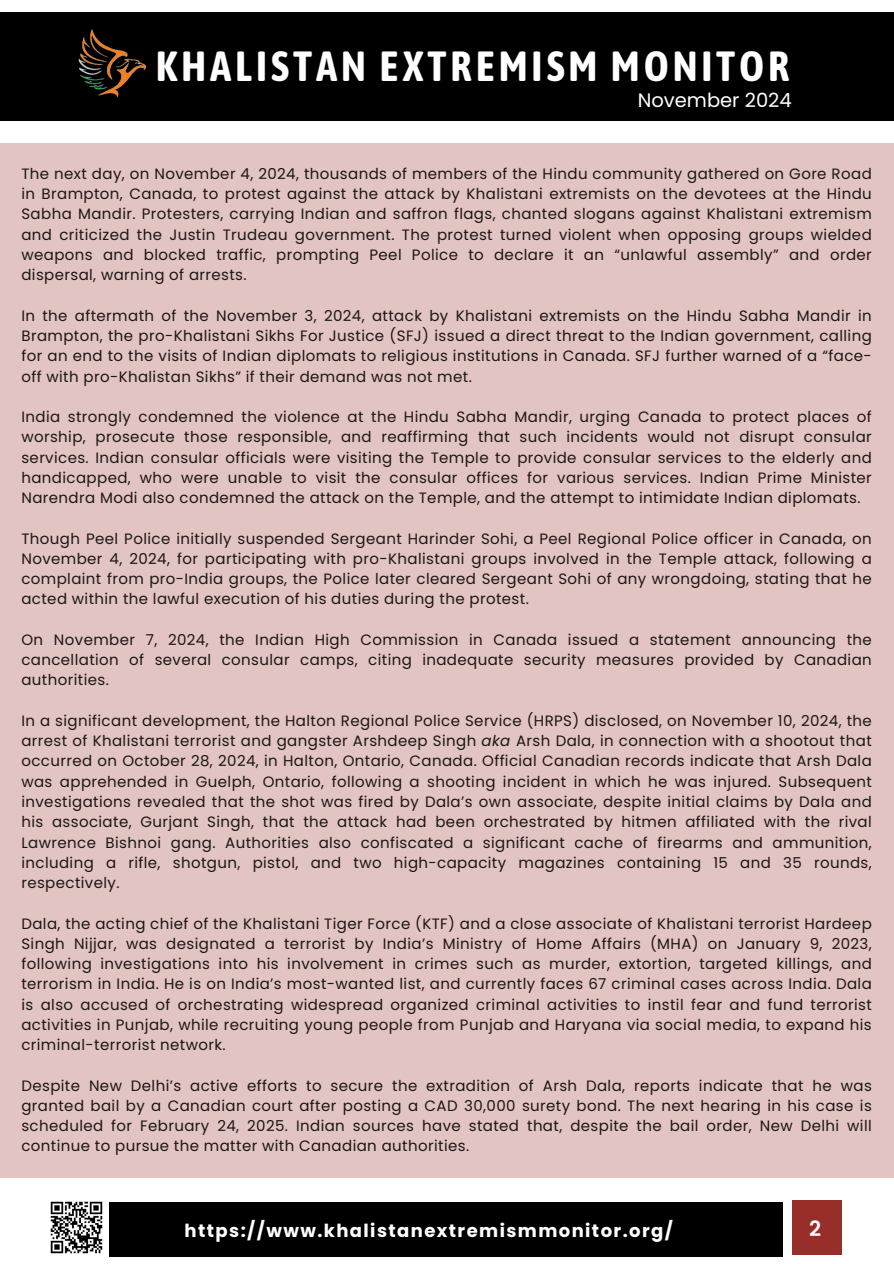
<style>
.page{position:relative;width:894px;height:1264px;background:#fff}
.page>*{position:absolute;margin:0;border:0;box-sizing:border-box;transform-origin:0 0}
.t1{font:700 42px "Asap Condensed";letter-spacing:.09em;color:#fff}
.t2{font:600 21px "Poppins";color:#fff}
.t3{font:19.5px "Poppins";color:#fff}
.t4{font:700 18px "Poppins";letter-spacing:.08em;color:#fff}
.t5{font:15px/20.2px "Poppins";letter-spacing:.025em;color:#1c1715;text-align:justify}
.s1{font-style:italic}
</style>
<div class="page">
<div style="left:0;top:12px;width:893px;height:109px;background:#000"></div>
<img style="left:78px;top:29px;width:67px;height:68px">
<div style="left:109px;top:1202px;width:673px;height:54px;background:#000"></div>
<div style="left:791px;top:1200px;width:49px;height:54px;background:#982e2a"></div>
<img style="left:50px;top:1201px;width:53px;height:53px">
<div style="left:0;top:143px;width:893px;height:1034px;background:#e2c4c3"></div>
<p class="t1" style="left:156px;top:42px;width:635px">KHALISTAN EXTREMISM MONITOR</p>
<h1 class="t3" style="left:637px;top:86px;width:155px">November 2024</h1>
<p class="t5" style="left:21px;top:163px;width:851px">The next day, on November 4, 2024, thousands of members of the Hindu community gathered on Gore Road in Brampton, Canada, to protest against the attack by Khalistani extremists on the devotees at the Hindu Sabha Mandir. Protesters, carrying Indian and saffron flags, chanted slogans against Khalistani extremism and criticized the Justin Trudeau government. The protest turned violent when opposing groups wielded weapons and blocked traffic, prompting Peel Police to declare it an “unlawful assembly” and order dispersal, warning of arrests.</p>
<p class="t5" style="left:21px;top:305px;width:851px">In the aftermath of the November 3, 2024, attack by Khalistani extremists on the Hindu Sabha Mandir in Brampton, the pro-Khalistani Sikhs For Justice (SFJ) issued a direct threat to the Indian government, calling for an end to the visits of Indian diplomats to religious institutions in Canada. SFJ further warned of a “face&shy;off with pro-Khalistan Sikhs” if their demand was not met.</p>
<p class="t5" style="left:21px;top:406px;width:851px">India strongly condemned the violence at the Hindu Sabha Mandir, urging Canada to protect places of worship, prosecute those responsible, and reaffirming that such incidents would not disrupt consular services. Indian consular officials were visiting the Temple to provide consular services to the elderly and handicapped, who were unable to visit the consular offices for various services. Indian Prime Minister Narendra Modi also condemned the attack on the Temple, and the attempt to intimidate Indian diplomats.</p>
<p class="t5" style="left:21px;top:528px;width:851px">Though Peel Police initially suspended Sergeant Harinder Sohi, a Peel Regional Police officer in Canada, on November 4, 2024, for participating with pro-Khalistani groups involved in the Temple attack, following a complaint from pro-India groups, the Police later cleared Sergeant Sohi of any wrongdoing, stating that he acted within the lawful execution of his duties during the protest.</p>
<p class="t5" style="left:21px;top:629px;width:851px">On November 7, 2024, the Indian High Commission in Canada issued a statement announcing the cancellation of several consular camps, citing inadequate security measures provided by Canadian authorities.</p>
<p class="t5" style="left:21px;top:710px;width:851px">In a significant development, the Halton Regional Police Service (HRPS) disclosed, on November 10, 2024, the arrest of Khalistani terrorist and gangster Arshdeep Singh <span class="s1">aka</span> Arsh Dala, in connection with a shootout that occurred on October 28, 2024, in Halton, Ontario, Canada. Official Canadian records indicate that Arsh Dala was apprehended in Guelph, Ontario, following a shooting incident in which he was injured. Subsequent investigations revealed that the shot was fired by Dala’s own associate, despite initial claims by Dala and his associate, Gurjant Singh, that the attack had been orchestrated by hitmen affiliated with the rival Lawrence Bishnoi gang. Authorities also confiscated a significant cache of firearms and ammunition, including a rifle, shotgun, pistol, and two high-capacity magazines containing 15 and 35 rounds, respectively.</p>
<p class="t5" style="left:21px;top:913px;width:851px">Dala, the acting chief of the Khalistani Tiger Force (KTF) and a close associate of Khalistani terrorist Hardeep Singh Nijjar, was designated a terrorist by India’s Ministry of Home Affairs (MHA) on January 9, 2023, following investigations into his involvement in crimes such as murder, extortion, targeted killings, and terrorism in India. He is on India’s most-wanted list, and currently faces 67 criminal cases across India. Dala is also accused of orchestrating widespread organized criminal activities to instil fear and fund terrorist activities in Punjab, while recruiting young people from Punjab and Haryana via social media, to expand his criminal-terrorist network.</p>
<p class="t5" style="left:21px;top:1075px;width:851px">Despite New Delhi’s active efforts to secure the extradition of Arsh Dala, reports indicate that he was granted bail by a Canadian court after posting a CAD 30,000 surety bond. The next hearing in his case is scheduled for February 24, 2025. Indian sources have stated that, despite the bail order, New Delhi will continue to pursue the matter with Canadian authorities.</p>
<h3 class="t4" style="left:184px;top:1218px;width:489px">https://www.khalistanextremismmonitor.org/</h3>
<p class="t2" style="left:809px;top:1213px;width:14px">2</p>
</div>
